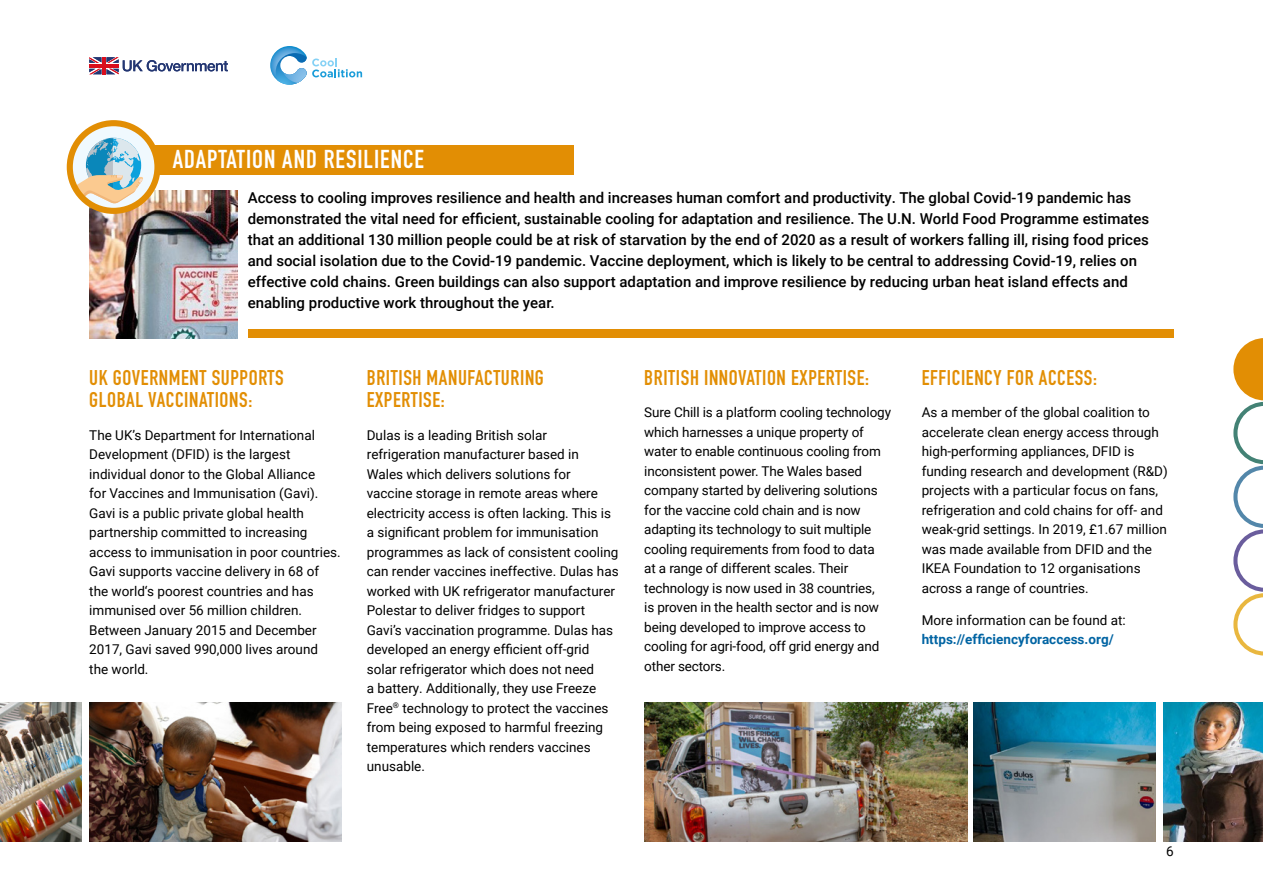
<style>
.page{position:relative;width:1263px;height:893px;background:#fff}
.page>*{position:absolute;margin:0;border:0;box-sizing:border-box;transform-origin:0 0}
.t1{font:700 25.5px "DIN Condensed";letter-spacing:.04em;color:#fff}
.t2{font:700 21px/22.5px "DIN Condensed";letter-spacing:.03em;color:#e28e04}
.t3{font:500 15px/21px "Roboto";color:#000}
.t4{font:13.5px/19.5px "Roboto";color:#000}
.t5{font:700 13.5px "Roboto";color:#0064a3}
</style>
<div class="page">
<svg style="left:270px;top:46px;width:92px;height:39px"></svg>
<svg style="left:89px;top:57px;width:139px;height:17px"></svg>
<div style="left:248px;top:330px;width:926px;height:8px;background:#e28e04"></div>
<img style="left:1163px;top:702px;width:100px;height:139px">
<div style="left:89px;top:145px;width:485px;height:29px;background:#e28e04"></div>
<img style="left:89px;top:702px;width:252px;height:139px">
<img style="left:89px;top:190px;width:148px;height:148px">
<img style="left:644px;top:702px;width:323px;height:139px">
<img style="left:974px;top:702px;width:181px;height:139px">
<img style="left:0;top:702px;width:82px;height:139px">
<svg style="left:70px;top:123px;width:87px;height:88px"></svg>
<div style="left:67px;top:120px;width:94px;height:94px;border:6px solid #e28e04;border-radius:50%"></div>
<svg style="left:1233px;top:338px;width:30px;height:318px"></svg>
<h1 class="t1" style="left:173px;top:142px;width:253px">ADAPTATION AND RESILIENCE</h1>
<p class="t3" style="left:248px;top:186px;width:903px">Access to cooling improves resilience and health and increases human comfort and productivity. The global Covid-19 pandemic has demonstrated the vital need for efficient, sustainable cooling for adaptation and resilience. The U.N. World Food Programme estimates that an additional 130 million people could be at risk of starvation by the end of 2020 as a result of workers falling ill, rising food prices and social isolation due to the Covid-19 pandemic. Vaccine deployment, which is likely to be central to addressing Covid-19, relies on effective cold chains. Green buildings can also support adaptation and improve resilience by reducing urban heat island effects and enabling productive work throughout the year.</p>
<h2 class="t2" style="left:89px;top:366px;width:196px">UK GOVERNMENT SUPPORTS<br>GLOBAL VACCINATIONS:</h2>
<p class="t4" style="left:89px;top:425px;width:253px">The UK’s Department for International Development (DFID) is the largest individual donor to the Global Alliance<br>for Vaccines and Immunisation (Gavi).<br>Gavi is a public private global health partnership committed to increasing access to immunisation in poor countries.<br>Gavi supports vaccine delivery in 68 of the world‘s poorest countries and has immunised over 56 million children.<br>Between January 2015 and December 2017, Gavi saved 990,000 lives around<br>the world.</p>
<h2 class="t2" style="left:367px;top:366px;width:179px">BRITISH MANUFACTURING<br>EXPERTISE:</h2>
<p class="t4" style="left:367px;top:425px;width:253px">Dulas is a leading British solar refrigeration manufacturer based in Wales which delivers solutions for vaccine storage in remote areas where electricity access is often lacking. This is a significant problem for immunisation programmes as lack of consistent cooling can render vaccines ineffective. Dulas has worked with UK refrigerator manufacturer Polestar to deliver fridges to support Gavi’s vaccination programme. Dulas has developed an energy efficient off-grid solar refrigerator which does not need<br>a battery. Additionally, they use Freeze Free<sup>®</sup> technology to protect the vaccines from being exposed to harmful freezing temperatures which renders vaccines unusable.</p>
<h2 class="t2" style="left:644px;top:366px;width:226px">BRITISH INNOVATION EXPERTISE:</h2>
<p class="t4" style="left:644px;top:402px;width:248px">Sure Chill is a platform cooling technology which harnesses a unique property of water to enable continuous cooling from inconsistent power. The Wales based company started by delivering solutions for the vaccine cold chain and is now adapting its technology to suit multiple cooling requirements from food to data<br>at a range of different scales. Their technology is now used in 38 countries,<br>is proven in the health sector and is now being developed to improve access to cooling for agri-food, off grid energy and other sectors.</p>
<h2 class="t2" style="left:922px;top:366px;width:177px">EFFICIENCY FOR ACCESS:</h2>
<p class="t4" style="left:922px;top:402px;width:248px">As a member of the global coalition to accelerate clean energy access through high-performing appliances, DFID is funding research and development (R&amp;D) projects with a particular focus on fans, refrigeration and cold chains for off- and weak-grid settings. In 2019, £1.67 million was made available from DFID and the IKEA Foundation to 12 organisations across a range of countries.</p>
<p class="t4" style="left:922px;top:610px;width:206px">More information can be found at:</p>
<p class="t5" style="left:922px;top:630px;width:194px">https://efficiencyforaccess.org/</p>
<p class="t4" style="left:1166px;top:841px;width:9px">6</p>
</div>
